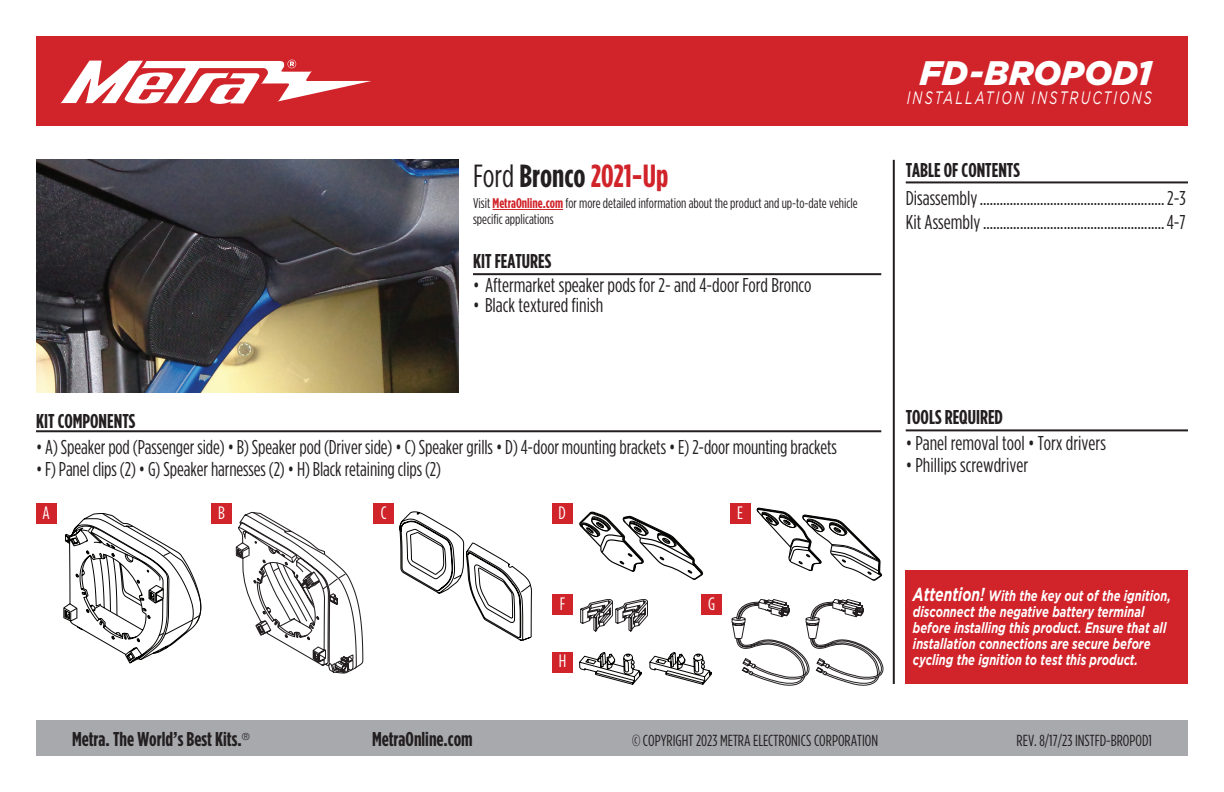
<style>
.page{position:relative;width:1224px;height:792px;background:#fff}
.page>*{position:absolute;margin:0;border:0;box-sizing:border-box;transform-origin:0 0}
.t1{font:italic 900 34px "Gotham";letter-spacing:.005em;color:#fff}
.t2{font:700 32px "Gotham Condensed";color:#d1232a}
.t3{font:20px/24px "Gotham Condensed";letter-spacing:-.005em;color:#231f20}
.t4{font:700 20px "Gotham Condensed";color:#231f20}
.t5{font:italic 18px "Gotham";letter-spacing:.165em;color:#fff;scale:.7 1}
.t6{font:18px "Gotham Condensed";color:#fff}
.t7{font:16px "Gotham Condensed";color:#231f20}
.t8{font:italic 700 15px/16px "Gotham";color:#fff;scale:.74 1}
.t9{font:14px/16px "Gotham Condensed";color:#231f20}
.s1{font-weight:400;color:#231f20}
.s2{color:#231f20}
.s3{font-weight:700;color:#d1232a}
.s4{font-size:18.8px}
</style>
<div class="page">
<div style="left:36px;top:720px;width:1152px;height:36px;background:#a8a9ad"></div>
<hr style="left:893px;top:160px;width:2px;height:524px;background:#231f20">
<img style="left:36px;top:160px;width:423px;height:232px">
<div style="left:36px;top:36px;width:1152px;height:90px;background:#d1232a"></div>
<svg style="left:60px;top:60px;width:311px;height:44px"></svg>
<div style="left:906px;top:570px;width:282px;height:114px;background:#d1232a"></div>
<hr style="left:473px;top:273px;width:408px;height:2px;background:#231f20">
<hr style="left:36px;top:430px;width:845px;height:2px;background:#231f20">
<hr style="left:906px;top:429px;width:282px;height:2px;background:#231f20">
<hr style="left:906px;top:181px;width:282px;height:2px;background:#231f20">
<svg style="left:63px;top:513px;width:138px;height:150px"></svg>
<svg style="left:236px;top:512px;width:127px;height:162px"></svg>
<svg style="left:399px;top:511px;width:133px;height:130px"></svg>
<svg style="left:579px;top:511px;width:124px;height:69px"></svg>
<svg style="left:756px;top:508px;width:126px;height:73px"></svg>
<svg style="left:580px;top:599px;width:68px;height:33px"></svg>
<svg style="left:579px;top:652px;width:63px;height:33px"></svg>
<svg style="left:650px;top:652px;width:62px;height:33px"></svg>
<svg style="left:732px;top:599px;width:151px;height:87px"></svg>
<div style="left:36px;top:504px;width:21px;height:20px;background:#d1232a"></div>
<div style="left:211px;top:504px;width:21px;height:20px;background:#d1232a"></div>
<div style="left:374px;top:504px;width:20px;height:20px;background:#d1232a"></div>
<div style="left:552px;top:504px;width:20px;height:20px;background:#d1232a"></div>
<div style="left:730px;top:504px;width:20px;height:20px;background:#d1232a"></div>
<div style="left:552px;top:595px;width:21px;height:20px;background:#d1232a"></div>
<div style="left:552px;top:652px;width:21px;height:20px;background:#d1232a"></div>
<div style="left:702px;top:595px;width:20px;height:20px;background:#d1232a"></div>
<hr style="left:493px;top:209px;width:70px;height:1px;background:#d1232a">
<h1 class="t1" style="left:920px;top:53px;width:234px">FD-BROPOD1</h1>
<h2 class="t2" style="left:473px;top:158px;width:197px"><span class="s1">Ford</span> <span class="s2">Bronco</span> 2021-Up</h2>
<p class="t9" style="left:473px;top:195px;width:386px">Visit <span class="s3">MetraOnline.com</span> for more detailed information about the product and up-to-date vehicle specific applications</p>
<p class="t4" style="left:473px;top:250px;width:80px">KIT FEATURES</p>
<p class="t3" style="left:473px;top:273px;width:340px">• Aftermarket speaker pods for 2- and 4-door Ford Bronco</p>
<p class="t3" style="left:473px;top:293px;width:132px">• Black textured finish</p>
<p class="t4" style="left:36px;top:409px;width:101px">KIT COMPONENTS</p>
<p class="t3" style="left:36px;top:434px;width:803px">• A) Speaker pod (Passenger side) • B) Speaker pod (Driver side) • C) Speaker grills • D) 4-door mounting brackets • E) 2-door mounting brackets</p>
<p class="t3" style="left:36px;top:456px;width:407px">• F) Panel clips (2) • G) Speaker harnesses (2) • H) Black retaining clips (2)</p>
<p class="t6" style="left:43px;top:503px;width:9px">A</p>
<p class="t6" style="left:218px;top:503px;width:8px">B</p>
<p class="t6" style="left:381px;top:503px;width:7px">C</p>
<p class="t6" style="left:559px;top:503px;width:9px">D</p>
<p class="t6" style="left:737px;top:503px;width:7px">E</p>
<p class="t6" style="left:560px;top:594px;width:7px">F</p>
<p class="t6" style="left:559px;top:651px;width:9px">H</p>
<p class="t6" style="left:708px;top:594px;width:9px">G</p>
<p class="t5" style="left:907px;top:88px;width:352px">INSTALLATION INSTRUCTIONS</p>
<p class="t4" style="left:906px;top:158px;width:116px">TABLE OF CONTENTS</p>
<p class="t3" style="left:906px;top:185px;width:281px">Disassembly.......................................................2-3<br>Kit Assembly......................................................4-7</p>
<p class="t4" style="left:906px;top:406px;width:99px">TOOLS REQUIRED</p>
<p class="t3" style="left:906px;top:431px;width:202px">• Panel removal tool • Torx drivers</p>
<p class="t3" style="left:906px;top:453px;width:124px">• Phillips screwdriver</p>
<p class="t8" style="left:913px;top:587px;width:350px"><span class="s4">Attention!</span> With the key out of the ignition, disconnect the negative battery terminal before installing this product. Ensure that all installation connections are secure before cycling the ignition to test this product.</p>
<p class="t4" style="left:72px;top:728px;width:179px">Metra. The World’s Best Kits.<sup>®</sup></p>
<p class="t4" style="left:372px;top:728px;width:102px">MetraOnline.com</p>
<p class="t7" style="left:632px;top:732px;width:248px">© COPYRIGHT 2023 METRA ELECTRONICS CORPORATION</p>
<p class="t7" style="left:1017px;top:732px;width:137px">REV. 8/17/23 INSTFD-BROPOD1</p>
</div>
